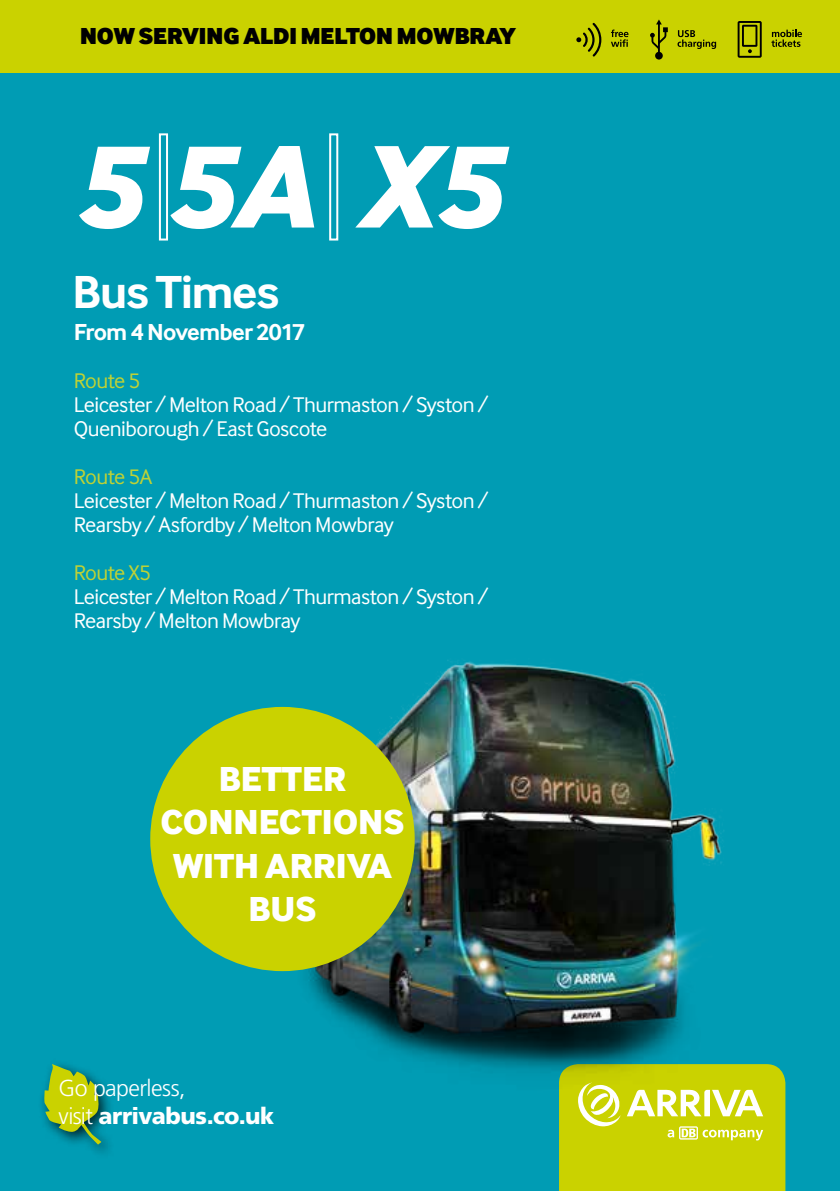
<style>
.page{position:relative;width:840px;height:1191px;background:#fff}
.page>*{position:absolute;margin:0;border:0;box-sizing:border-box;transform-origin:0 0}
.t1{font:italic 800 122px "Inter Face Typo";color:#fff}
.t2{font:700 48px "Inter Face Typo";letter-spacing:-.03em;color:#fff}
.t3{font:800 36px/43.2px "Inter Face Typo";color:#fff;text-align:center}
.t4{font:900 24px "Inter Face Typo";color:#000}
.t5{font:700 24px "Inter Face Typo";letter-spacing:-.03em;color:#fff}
.t6{font:300 23px/27.6px "Frutiger";letter-spacing:-.025em;color:#fff}
.t7{font:22px/24px "Inter Face Typo";letter-spacing:-.025em;color:#fff}
.t8{font:22px "Inter Face Typo";letter-spacing:-.03em;color:#c0d234}
.s1{font-weight:900}
</style>
<div class="page">
<div style="left:0;top:0;width:839px;height:1191px;background:#009cb4"></div>
<div style="left:159px;top:133px;width:9px;height:107px;border:2px solid #fff"></div>
<div style="left:37px;top:1057px;width:78px;height:101px;background:#000;opacity:.75"></div>
<svg style="left:44px;top:1064px;width:57px;height:80px"></svg>
<svg style="left:559px;top:1107px;width:226px;height:84px;background:#cdd513"></svg>
<img style="left:159px;top:660px;width:627px;height:447px">
<div style="left:0;top:0;width:839px;height:72px;background:#cad200"></div>
<div style="left:150px;top:707px;width:264px;height:264px;background:#cad200;border-radius:50%"></div>
<div style="left:329px;top:133px;width:9px;height:107px;border:2px solid #fff"></div>
<svg style="left:576px;top:23px;width:25px;height:34px"></svg>
<svg style="left:611px;top:30px;width:17px;height:17px"></svg>
<svg style="left:737px;top:21px;width:24px;height:37px"></svg>
<svg style="left:771px;top:30px;width:30px;height:17px"></svg>
<svg style="left:677px;top:30px;width:38px;height:19px"></svg>
<svg style="left:650px;top:19px;width:17px;height:41px"></svg>
<p class="t4" style="left:80px;top:21px;width:437px">NOW SERVING ALDI MELTON MOWBRAY</p>
<h1 class="t1" style="left:72px;top:113px;width:430px">5 5A X5</h1>
<h2 class="t2" style="left:72px;top:264px;width:209px">Bus Times</h2>
<p class="t5" style="left:74px;top:318px;width:233px">From 4 November 2017</p>
<p class="t8" style="left:74px;top:368px;width:68px">Route 5</p>
<p class="t7" style="left:74px;top:392px;width:416px">Leicester / Melton Road / Thurmaston / Syston /<br>Queniborough / East Goscote</p>
<p class="t8" style="left:74px;top:464px;width:80px">Route 5A</p>
<p class="t7" style="left:74px;top:488px;width:416px">Leicester / Melton Road / Thurmaston / Syston /<br>Rearsby / Asfordby / Melton Mowbray</p>
<p class="t8" style="left:74px;top:560px;width:79px">Route X5</p>
<p class="t7" style="left:74px;top:584px;width:416px">Leicester / Melton Road / Thurmaston / Syston /<br>Rearsby / Melton Mowbray</p>
<h3 class="t3" style="left:160px;top:756px;width:245px">BETTER<br>CONNECTIONS<br>WITH ARRIVA<br>BUS</h3>
<p class="t6" style="left:59px;top:1074px;width:217px">Go paperless,<br>visit <span class="s1">arrivabus.co.uk</span></p>
</div>
